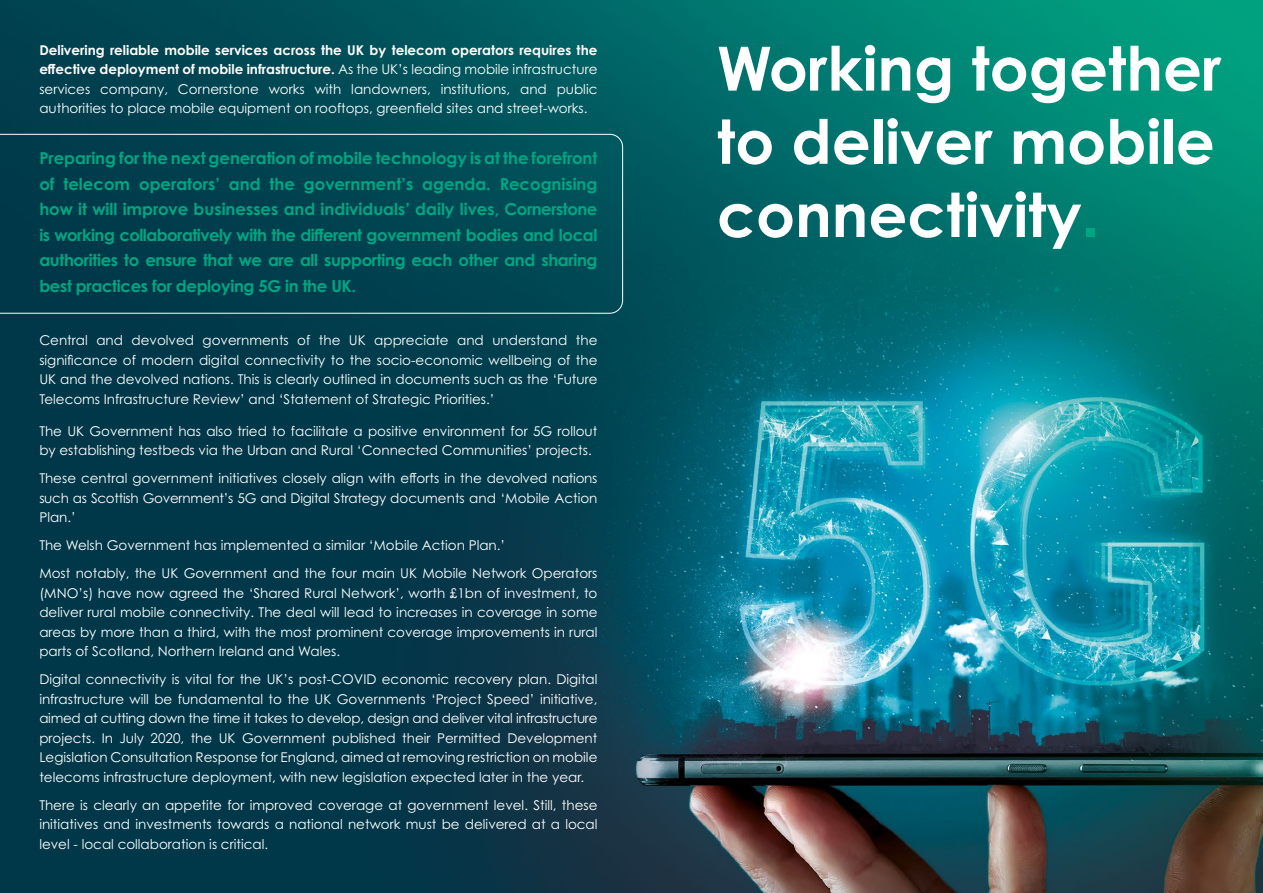
<style>
.page{position:relative;width:1263px;height:893px;background:#fff}
.page>*{position:absolute;margin:0;border:0;box-sizing:border-box;transform-origin:0 0}
.t1{font:700 61.05px/73.2px "Century Gothic Pro";color:#fff;text-align:justify}
.t2{font:700 16.5px/25.5px "Century Gothic Pro";letter-spacing:-.02em;color:#00a682;text-align:justify}
.t3{font:13.5px/19.5px "Century Gothic Pro";color:#fff;text-align:justify}
.s1{font-weight:700}
.s2{font-family:"Arial";color:#00a682}
</style>
<div class="page">
<img style="left:0;top:0;width:1263px;height:893px">
<svg style="left:0;top:134px;width:623px;height:180px;background:#034451"></svg>
<p class="t3" style="left:39px;top:40px;width:560px"><span class="s1">Delivering reliable mobile services across the UK by telecom operators requires the effective deployment of mobile infrastructure.</span> As the UK’s leading mobile infrastructure services company, Cornerstone works with landowners, institutions, and public authorities to place mobile equipment on rooftops, greenfield sites and street-works.</p>
<p class="t2" style="left:39px;top:145px;width:560px">Preparing for the next generation of mobile technology is at the forefront of telecom operators’ and the government’s agenda. Recognising how it will improve businesses and individuals’ daily lives, Cornerstone is working collaboratively with the different government bodies and local authorities to ensure that we are all supporting each other and sharing best practices for deploying 5G in the UK.</p>
<p class="t3" style="left:39px;top:330px;width:560px">Central and devolved governments of the UK appreciate and understand the significance of modern digital connectivity to the socio-economic wellbeing of the UK and the devolved nations. This is clearly outlined in documents such as the ‘Future Telecoms Infrastructure Review’ and ‘Statement of Strategic Priorities.’</p>
<p class="t3" style="left:39px;top:421px;width:560px">The UK Government has also tried to facilitate a positive environment for 5G rollout by establishing testbeds via the Urban and Rural ‘Connected Communities’ projects.</p>
<p class="t3" style="left:39px;top:469px;width:560px">These central government initiatives closely align with efforts in the devolved nations such as Scottish Government’s 5G and Digital Strategy documents and ‘Mobile Action Plan.’</p>
<p class="t3" style="left:39px;top:531px;width:560px;line-height:28px">The Welsh Government has implemented a similar ‘Mobile Action Plan.’<br>Most notably, the UK Government and the four main UK Mobile Network Operators</p>
<p class="t3" style="left:39px;top:583px;width:560px">(MNO’s) have now agreed the ‘Shared Rural Network’, worth £1bn of investment, to deliver rural mobile connectivity. The deal will lead to increases in coverage in some areas by more than a third, with the most prominent coverage improvements in rural parts of Scotland, Northern Ireland and Wales.</p>
<p class="t3" style="left:39px;top:669px;width:560px">Digital connectivity is vital for the UK’s post-COVID economic recovery plan. Digital infrastructure will be fundamental to the UK Governments ‘Project Speed’ initiative, aimed at cutting down the time it takes to develop, design and deliver vital infrastructure projects. In July 2020, the UK Government published their Permitted Development Legislation Consultation Response for England, aimed at removing restriction on mobile telecoms infrastructure deployment, with new legislation expected later in the year.</p>
<p class="t3" style="left:39px;top:795px;width:560px">There is clearly an appetite for improved coverage at government level. Still, these initiatives and investments towards a national network must be delivered at a local level - local collaboration is critical.</p>
<h1 class="t1" style="left:717px;top:31px;width:506px">Working together to deliver mobile connectivity<span class="s2">.</span></h1>
</div>
